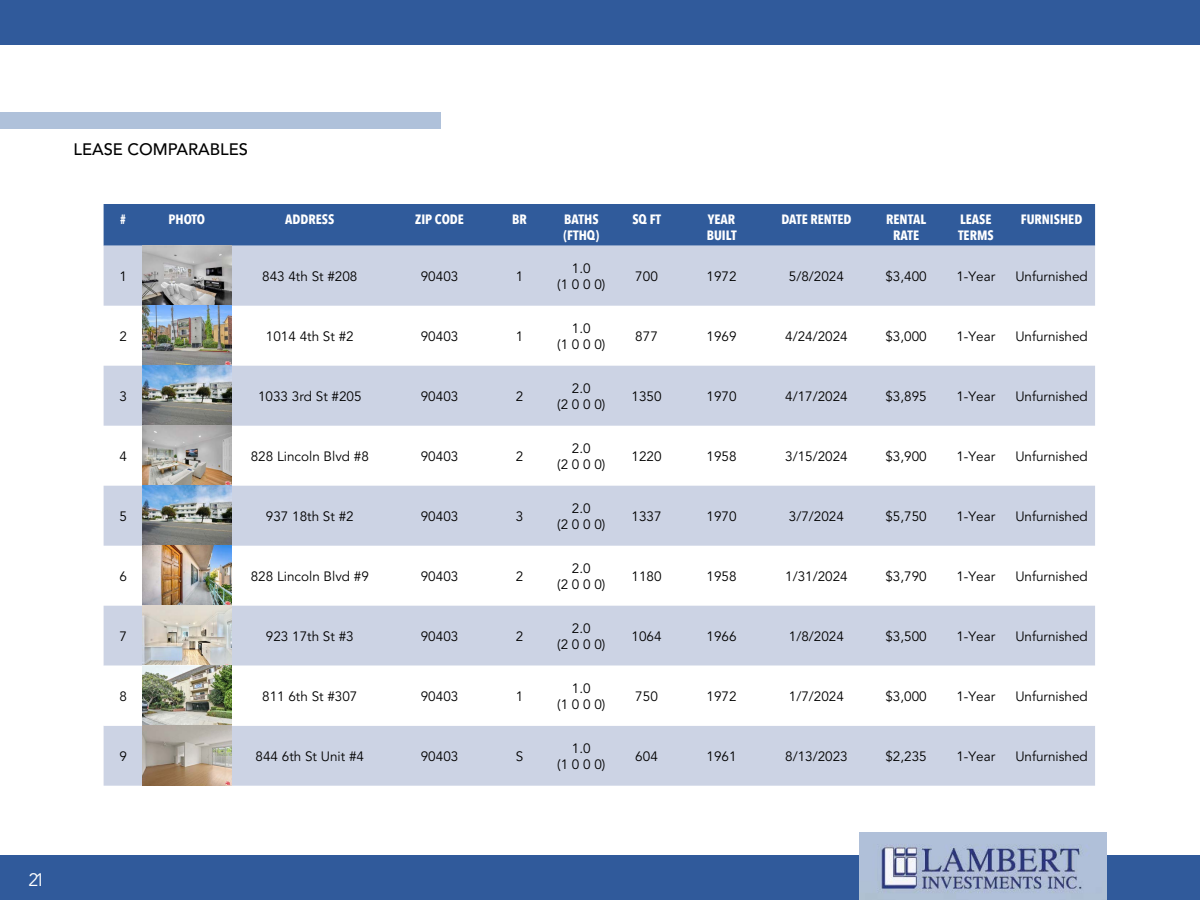
<style>
.page{position:relative;width:1200px;height:900px;background:#fff}
.page>*{position:absolute;margin:0;border:0;box-sizing:border-box;transform-origin:0 0}
.t1{font:18px "Avenir";color:#fff}
.t2{font:500 16.5px "Avenir LT Std";color:#000}
.t3{font:13.5px/16.2px "Avenir LT Pro";color:#000;text-align:center}
.t4{font:700 13.5px/16.2px "Avenir Next Condensed";color:#fff}
</style>
<div class="page">
<div style="left:0;top:856px;width:1200px;height:44px;background:#305a9b"></div>
<img style="left:860px;top:833px;width:247px;height:67px">
<div style="left:0;top:0;width:1200px;height:44px;background:#305a9b"></div>
<div style="left:0;top:112px;width:441px;height:17px;background:#afc1da"></div>
<div style="left:104px;top:204px;width:991px;height:42px;background:#305b9b"></div>
<svg style="left:104px;top:246px;width:991px;height:540px;fill:#ccd3e4"></svg>
<svg style="left:104px;top:666px;width:991px;height:60px"></svg>
<img style="left:143px;top:246px;width:88px;height:540px">
<p class="t2" style="left:74px;top:140px;width:176px">LEASE COMPARABLES</p>
<p class="t4" style="left:120px;top:211px;width:7px">#</p>
<p class="t4" style="left:168px;top:211px;width:38px">PHOTO</p>
<p class="t4" style="left:285px;top:211px;width:51px">ADDRESS</p>
<p class="t4" style="left:415px;top:211px;width:50px">ZIP CODE</p>
<p class="t4" style="left:512px;top:211px;width:16px">BR</p>
<p class="t4" style="left:564px;top:211px;width:37px">BATHS (FTHQ)</p>
<p class="t4" style="left:632px;top:211px;width:30px">SQ FT</p>
<p class="t4" style="left:707px;top:211px;width:32px">YEAR<br>BUILT</p>
<p class="t4" style="left:781px;top:211px;width:72px">DATE RENTED</p>
<p class="t4" style="left:886px;top:211px;width:41px;text-align:center">RENTAL<br>RATE</p>
<p class="t4" style="left:958px;top:211px;width:37px">LEASE<br>TERMS</p>
<p class="t4" style="left:1021px;top:211px;width:63px">FURNISHED</p>
<p class="t3" style="left:119px;top:269px;width:9px">1</p>
<p class="t3" style="left:262px;top:269px;width:97px">843 4th St #208</p>
<p class="t3" style="left:421px;top:269px;width:39px">90403</p>
<p class="t3" style="left:516px;top:269px;width:9px">1</p>
<p class="t3" style="left:557px;top:260px;width:50px">1.0<br>(1 0 0 0)</p>
<p class="t3" style="left:635px;top:269px;width:24px">700</p>
<p class="t3" style="left:707px;top:269px;width:32px">1972</p>
<p class="t3" style="left:789px;top:269px;width:57px">5/8/2024</p>
<p class="t3" style="left:885px;top:269px;width:43px">$3,400</p>
<p class="t3" style="left:956px;top:269px;width:40px">1-Year</p>
<p class="t3" style="left:1015px;top:269px;width:74px">Unfurnished</p>
<p class="t3" style="left:119px;top:329px;width:9px">2</p>
<p class="t3" style="left:266px;top:329px;width:89px">1014 4th St #2</p>
<p class="t3" style="left:421px;top:329px;width:39px">90403</p>
<p class="t3" style="left:516px;top:329px;width:9px">1</p>
<p class="t3" style="left:557px;top:320px;width:50px">1.0<br>(1 0 0 0)</p>
<p class="t3" style="left:635px;top:329px;width:24px">877</p>
<p class="t3" style="left:707px;top:329px;width:32px">1969</p>
<p class="t3" style="left:785px;top:329px;width:64px">4/24/2024</p>
<p class="t3" style="left:885px;top:329px;width:43px">$3,000</p>
<p class="t3" style="left:956px;top:329px;width:40px">1-Year</p>
<p class="t3" style="left:1015px;top:329px;width:74px">Unfurnished</p>
<p class="t3" style="left:119px;top:389px;width:9px">3</p>
<p class="t3" style="left:258px;top:389px;width:105px">1033 3rd St #205</p>
<p class="t3" style="left:421px;top:389px;width:39px">90403</p>
<p class="t3" style="left:516px;top:389px;width:9px">2</p>
<p class="t3" style="left:557px;top:380px;width:50px">2.0<br>(2 0 0 0)</p>
<p class="t3" style="left:632px;top:389px;width:32px">1350</p>
<p class="t3" style="left:707px;top:389px;width:32px">1970</p>
<p class="t3" style="left:785px;top:389px;width:64px">4/17/2024</p>
<p class="t3" style="left:885px;top:389px;width:43px">$3,895</p>
<p class="t3" style="left:956px;top:389px;width:40px">1-Year</p>
<p class="t3" style="left:1015px;top:389px;width:74px">Unfurnished</p>
<p class="t3" style="left:119px;top:449px;width:9px">4</p>
<p class="t3" style="left:251px;top:449px;width:120px">828 Lincoln Blvd #8</p>
<p class="t3" style="left:421px;top:449px;width:39px">90403</p>
<p class="t3" style="left:516px;top:449px;width:9px">2</p>
<p class="t3" style="left:557px;top:440px;width:50px">2.0<br>(2 0 0 0)</p>
<p class="t3" style="left:632px;top:449px;width:32px">1220</p>
<p class="t3" style="left:707px;top:449px;width:32px">1958</p>
<p class="t3" style="left:785px;top:449px;width:64px">3/15/2024</p>
<p class="t3" style="left:885px;top:449px;width:43px">$3,900</p>
<p class="t3" style="left:956px;top:449px;width:40px">1-Year</p>
<p class="t3" style="left:1015px;top:449px;width:74px">Unfurnished</p>
<p class="t3" style="left:119px;top:509px;width:9px">5</p>
<p class="t3" style="left:266px;top:509px;width:89px">937 18th St #2</p>
<p class="t3" style="left:421px;top:509px;width:39px">90403</p>
<p class="t3" style="left:516px;top:509px;width:9px">3</p>
<p class="t3" style="left:557px;top:500px;width:50px">2.0<br>(2 0 0 0)</p>
<p class="t3" style="left:632px;top:509px;width:32px">1337</p>
<p class="t3" style="left:707px;top:509px;width:32px">1970</p>
<p class="t3" style="left:789px;top:509px;width:57px">3/7/2024</p>
<p class="t3" style="left:885px;top:509px;width:43px">$5,750</p>
<p class="t3" style="left:956px;top:509px;width:40px">1-Year</p>
<p class="t3" style="left:1015px;top:509px;width:74px">Unfurnished</p>
<p class="t3" style="left:119px;top:569px;width:9px">6</p>
<p class="t3" style="left:251px;top:569px;width:120px">828 Lincoln Blvd #9</p>
<p class="t3" style="left:421px;top:569px;width:39px">90403</p>
<p class="t3" style="left:516px;top:569px;width:9px">2</p>
<p class="t3" style="left:557px;top:560px;width:50px">2.0<br>(2 0 0 0)</p>
<p class="t3" style="left:632px;top:569px;width:32px">1180</p>
<p class="t3" style="left:707px;top:569px;width:32px">1958</p>
<p class="t3" style="left:785px;top:569px;width:64px">1/31/2024</p>
<p class="t3" style="left:885px;top:569px;width:43px">$3,790</p>
<p class="t3" style="left:956px;top:569px;width:40px">1-Year</p>
<p class="t3" style="left:1015px;top:569px;width:74px">Unfurnished</p>
<p class="t3" style="left:119px;top:629px;width:9px">7</p>
<p class="t3" style="left:266px;top:629px;width:89px">923 17th St #3</p>
<p class="t3" style="left:421px;top:629px;width:39px">90403</p>
<p class="t3" style="left:516px;top:629px;width:9px">2</p>
<p class="t3" style="left:557px;top:620px;width:50px">2.0<br>(2 0 0 0)</p>
<p class="t3" style="left:632px;top:629px;width:32px">1064</p>
<p class="t3" style="left:707px;top:629px;width:32px">1966</p>
<p class="t3" style="left:789px;top:629px;width:57px">1/8/2024</p>
<p class="t3" style="left:885px;top:629px;width:43px">$3,500</p>
<p class="t3" style="left:956px;top:629px;width:40px">1-Year</p>
<p class="t3" style="left:1015px;top:629px;width:74px">Unfurnished</p>
<p class="t3" style="left:119px;top:689px;width:9px">8</p>
<p class="t3" style="left:262px;top:689px;width:97px">811 6th St #307</p>
<p class="t3" style="left:421px;top:689px;width:39px">90403</p>
<p class="t3" style="left:516px;top:689px;width:9px">1</p>
<p class="t3" style="left:557px;top:680px;width:50px">1.0<br>(1 0 0 0)</p>
<p class="t3" style="left:635px;top:689px;width:24px">750</p>
<p class="t3" style="left:707px;top:689px;width:32px">1972</p>
<p class="t3" style="left:789px;top:689px;width:57px">1/7/2024</p>
<p class="t3" style="left:885px;top:689px;width:43px">$3,000</p>
<p class="t3" style="left:956px;top:689px;width:40px">1-Year</p>
<p class="t3" style="left:1015px;top:689px;width:74px">Unfurnished</p>
<p class="t3" style="left:119px;top:749px;width:9px">9</p>
<p class="t3" style="left:256px;top:749px;width:110px">844 6th St Unit #4</p>
<p class="t3" style="left:421px;top:749px;width:39px">90403</p>
<p class="t3" style="left:516px;top:749px;width:9px">S</p>
<p class="t3" style="left:557px;top:740px;width:50px">1.0<br>(1 0 0 0)</p>
<p class="t3" style="left:635px;top:749px;width:24px">604</p>
<p class="t3" style="left:707px;top:749px;width:32px">1961</p>
<p class="t3" style="left:785px;top:749px;width:64px">8/13/2023</p>
<p class="t3" style="left:885px;top:749px;width:43px">$2,235</p>
<p class="t3" style="left:956px;top:749px;width:40px">1-Year</p>
<p class="t3" style="left:1015px;top:749px;width:74px">Unfurnished</p>
<h1 class="t1" style="left:28px;top:866px;width:18px">21</h1>
</div>
